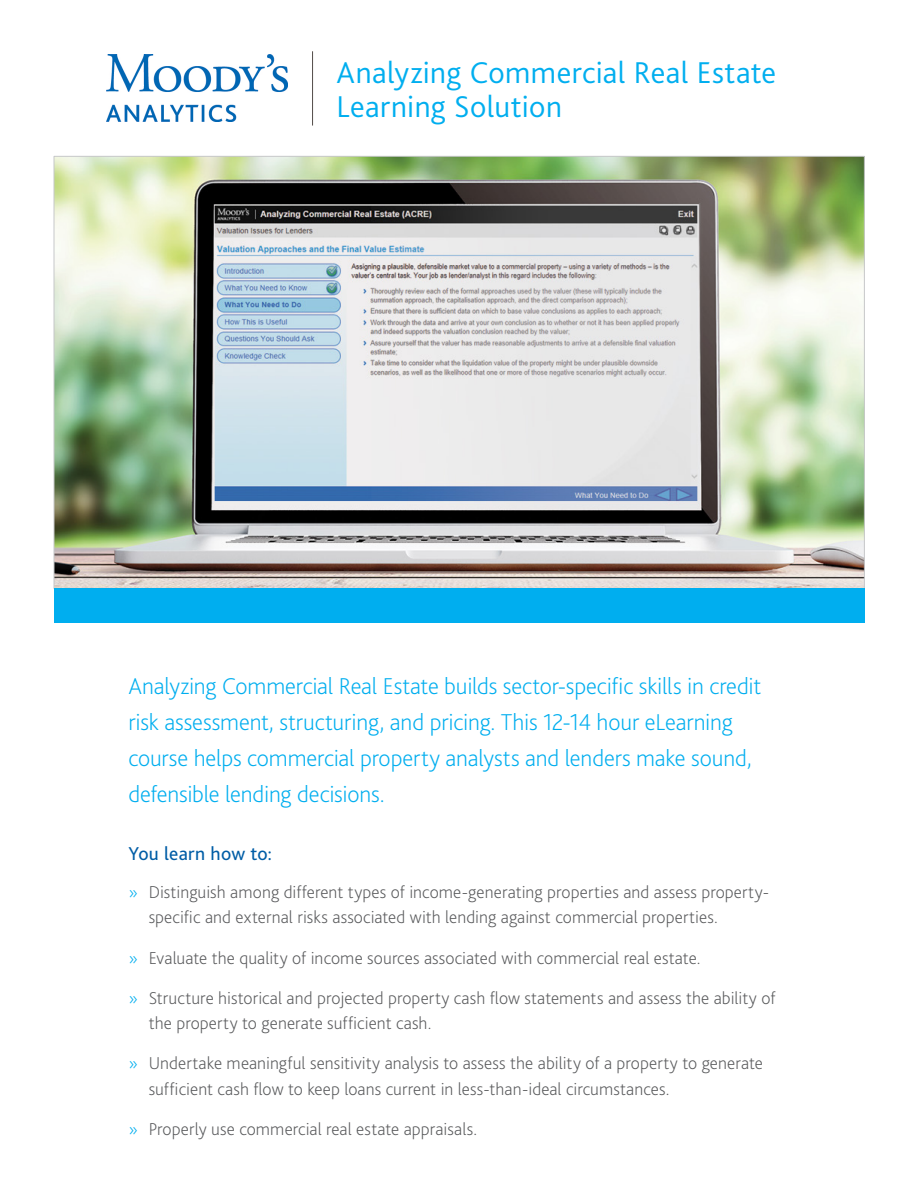
<style>
.page{position:relative;width:918px;height:1188px;background:#fff}
.page>*{position:absolute;margin:0;border:0;box-sizing:border-box;transform-origin:0 0}
.t1{font:300 31.5px/34.5px "Bliss Pro";letter-spacing:.01em;color:#00aeef}
.t2{font:200 24px/36px "Bliss Pro";letter-spacing:-.005em;color:#00aeef}
.t3{font:19.5px "Bliss Pro";letter-spacing:.015em;color:#005da6}
.t4{font:200 18px/25.5px "Bliss Pro";letter-spacing:.005em;color:#58595b}
.s1{color:#00aeef}
</style>
<div class="page">
<hr style="left:312px;top:51px;width:1px;height:75px;background:#524b48">
<img style="left:106px;top:55px;width:182px;height:67px">
<img style="left:56px;top:158px;width:807px;height:429px">
<div style="left:54px;top:588px;width:810px;height:35px;background:#00aeef"></div>
<h1 class="t1" style="left:337px;top:54px;width:441px">Analyzing Commercial Real Estate<br>Learning Solution</h1>
<p class="t2" style="left:128px;top:667px;width:634px">Analyzing Commercial Real Estate builds sector-specific skills in credit risk assessment, structuring, and pricing. This 12-14 hour eLearning course helps commercial property analysts and lenders make sound, defensible lending decisions.</p>
<p class="t3" style="left:128px;top:841px;width:145px">You learn how to:</p>
<p class="t4" style="left:149px;top:879px;width:622px;text-indent:-20px"><span class="s1">»</span> Distinguish among different types of income-generating properties and assess property&shy;specific and external risks associated with lending against commercial properties.</p>
<p class="t4" style="left:128px;top:944px;width:574px"><span class="s1">»</span> Evaluate the quality of income sources associated with commercial real estate.</p>
<p class="t4" style="left:149px;top:985px;width:628px;text-indent:-20px"><span class="s1">»</span> Structure historical and projected property cash flow statements and assess the ability of the property to generate sufficient cash.</p>
<p class="t4" style="left:149px;top:1050px;width:616px;text-indent:-20px"><span class="s1">»</span> Undertake meaningful sensitivity analysis to assess the ability of a property to generate sufficient cash flow to keep loans current in less-than-ideal circumstances.</p>
<p class="t4" style="left:128px;top:1116px;width:350px"><span class="s1">»</span> Properly use commercial real estate appraisals.</p>
</div>
